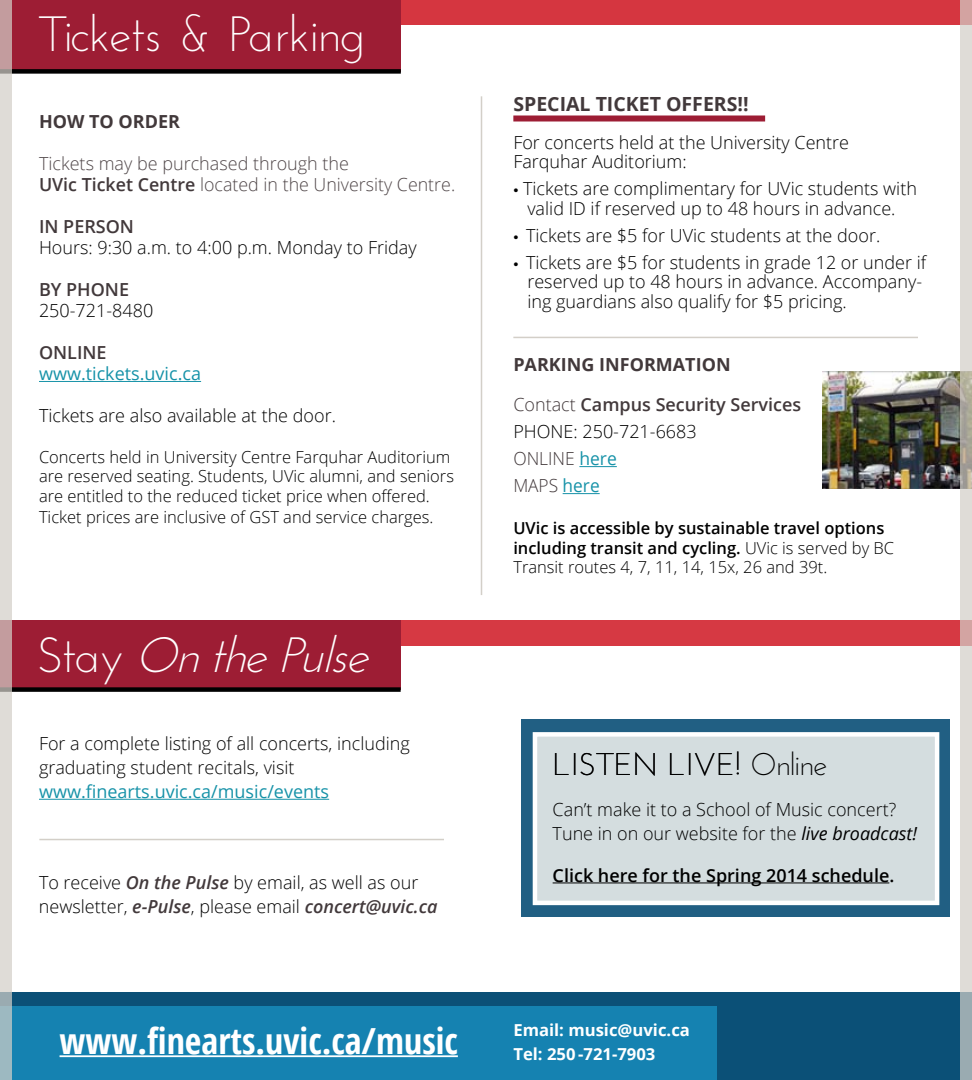
<style>
.page{position:relative;width:972px;height:1080px;background:#fff}
.page>*{position:absolute;margin:0;border:0;box-sizing:border-box;transform-origin:0 0}
.t1{font:300 49.5px "Josefin Sans Std";color:#fff}
.t2{font:italic 300 49.5px "Josefin Sans Std";color:#fff}
.t3{font:700 condensed 36px "Open Sans";color:#fff}
.t4{font:300 31.35px "Josefin Sans Std";color:#000}
.t5{font:700 19.5px "Open Sans";color:#42393b}
.t6{font:300 18px/19.5px "Open Sans";color:#000}
.t7{font:600 18px/27px "Open Sans";color:#42393b}
.t8{font:300 18px/21px "Open Sans";color:#504749}
.t9{font:18px "Open Sans";color:#1692a8}
.t10{font:600 18px "Open Sans";color:#000}
.t11{font:700 18px "Open Sans";color:#42393b}
.t12{font:300 16.5px/19.5px "Open Sans";color:#000}
.t13{font:600 16.5px/19.5px "Open Sans";color:#000}
.t14{font:700 16.5px "Open Sans";color:#fff}
.s1{font-weight:600;color:#42393b}
.s2{font-style:normal}
.s3{font-weight:600;font-style:italic;color:#42393b}
.s4{font-family:"Myriad Pro";font-weight:400}
.s5{font-weight:300}
.s6{font-weight:300;color:#000}
.s7{font-weight:400;color:#1692a8}
.s8{font-weight:400;font-style:italic}
</style>
<div class="page">
<div style="left:0;top:0;width:972px;height:24px;background:#d53640"></div>
<hr style="left:39px;top:381px;width:162px;height:1px;background:#1692a8">
<div style="left:513px;top:116px;width:252px;height:6px;background:#9d1d34"></div>
<hr style="left:579px;top:466px;width:38px;height:1px;background:#1692a8">
<hr style="left:563px;top:493px;width:37px;height:1px;background:#1692a8">
<hr style="left:39px;top:799px;width:290px;height:1px;background:#1692a8">
<div style="left:0;top:993px;width:972px;height:87px;background:#0b5077"></div>
<div style="left:0;top:0;width:401px;height:71px;background:#9d1d34"></div>
<div style="left:0;top:1006px;width:717px;height:74px;background:#1582b1"></div>
<hr style="left:60px;top:1055px;width:398px;height:2px;background:#fff">
<img style="left:822px;top:372px;width:139px;height:116px">
<div style="left:0;top:620px;width:972px;height:26px;background:#d63943"></div>
<div style="left:0;top:620px;width:401px;height:70px;background:#9d1d34"></div>
<hr style="left:513px;top:337px;width:405px;height:1px;background:#d3cfc8">
<hr style="left:39px;top:839px;width:405px;height:1px;background:#d3cfc8">
<div style="left:521px;top:719px;width:428px;height:198px;background:#215f83"></div>
<div style="left:533px;top:732px;width:406px;height:173px;background:#d4dddf;border:4px solid #fff"></div>
<hr style="left:553px;top:882px;width:336px;height:1px;background:#000">
<hr style="left:481px;top:96px;width:1px;height:499px;background:#d3cfc8">
<div style="left:0;top:69px;width:401px;height:5px;background:#000"></div>
<div style="left:0;top:687px;width:401px;height:5px;background:#000"></div>
<svg style="left:0;top:0;width:12px;height:1080px;background:#d5d0cd"></svg>
<svg style="left:961px;top:0;width:11px;height:1080px;background:#d3cfca"></svg>
<h1 class="t1" style="left:39px;top:1px;width:328px">Tickets &amp; Parking</h1>
<p class="t11" style="left:39px;top:109px;width:143px">HOW TO ORDER</p>
<p class="t8" style="left:39px;top:153px;width:418px">Tickets may be purchased through the<br><span class="s1">UVic Ticket Centre</span> located in the University Centre.</p>
<p class="t7" style="left:39px;top:213px;width:48px">In Perso</p>
<p class="t7" style="left:120px;top:213px;width:16px">n</p>
<p class="t6" style="left:39px;top:237px;width:379px">Hours: 9:30 a.m. to 4:00 p.m. Monday to Friday</p>
<p class="t7" style="left:39px;top:276px;width:89px">By Phone</p>
<p class="t6" style="left:39px;top:300px;width:116px">250-721-8480</p>
<p class="t7" style="left:39px;top:339px;width:66px">online</p>
<p class="t9" style="left:39px;top:361px;width:164px">www.tickets.uvic.ca</p>
<p class="t6" style="left:39px;top:405px;width:298px">Tickets are also available at the door.</p>
<p class="t12" style="left:39px;top:446px;width:417px">Concerts held in University Centre Farquhar Auditorium are reserved seating. Students, UVic alumni, and seniors are entitled to the reduced ticket price when offered.</p>
<p class="t12" style="left:39px;top:506px;width:396px">Ticket prices are inclusive of GST and service charges.</p>
<h1 class="t2" style="left:36px;top:622px;width:349px"><span class="s2">Stay</span> OnthePulse</h1>
<p class="t6" style="left:39px;top:731px;width:372px;line-height:24px">For a complete listing of all concerts, including graduating student recitals, visit</p>
<p class="t9" style="left:39px;top:779px;width:292px">www.finearts.uvic.ca/music/events</p>
<p class="t6" style="left:39px;top:870px;width:400px;line-height:24px">To receive <span class="s3">On the Pulse</span> by email, as well as our newsletter, <span class="s3">e-Pulse</span>, please email <span class="s3">concert@uvic.ca</span></p>
<h2 class="t3" style="left:60px;top:1015px;width:400px">www.finearts.uvic.ca/music</h2>
<p class="t5" style="left:513px;top:90px;width:237px">SPECIAL TICKET OFFERS!!</p>
<p class="t6" style="left:513px;top:132px;width:337px">For concerts held at the University Centre<br>Farquhar Auditorium:</p>
<p class="t6" style="left:513px;top:178px;width:405px;text-align:center"><span class="s4">•</span> Tickets are complimentary for UVic students with valid ID if reserved up to 48 hours in advance.</p>
<p class="t6" style="left:513px;top:225px;width:368px"><span class="s4">•</span> Tickets are $5 for UVic students at the door.</p>
<p class="t6" style="left:527px;top:252px;width:400px;text-indent:-14px"><span class="s4">•</span> Tickets are $5 for students in grade 12 or under if reserved up to 48 hours in advance. Accompany&shy;ing guardians also qualify for $5 pricing.</p>
<p class="t11" style="left:513px;top:351px;width:219px">parki ng i nformati on</p>
<p class="t7" style="left:513px;top:391px;width:289px"><span class="s5">Contact</span> Campus Security Services<br><span class="s6">Ph one: 250-721-6683<br></span><span class="s5">onli ne</span> <span class="s7">here<br></span><span class="s5">MAPS</span> <span class="s7">here</span></p>
<p class="t13" style="left:513px;top:518px;width:382px">UVic is accessible by sustainable travel options including transit and cycling. <span class="s5">UVic is served by BC<br>Transit routes 4, 7, 11, 14, 15x, 26 and 39t.</span></p>
<h3 class="t4" style="left:553px;top:743px;width:276px">L isten L ive! Online</h3>
<p class="t6" style="left:553px;top:797px;width:366px;line-height:24px">Can’t make it to a School of Music concert?<br>Tune in on our website for the <span class="s8">live broadcast!</span></p>
<p class="t10" style="left:553px;top:863px;width:343px">Click here for the Spring 2014 schedule.</p>
<p class="t14" style="left:513px;top:1018px;width:178px">Email: music@uvic.ca</p>
<p class="t14" style="left:513px;top:1042px;width:144px">Tel: 250 -721-7903</p>
</div>
